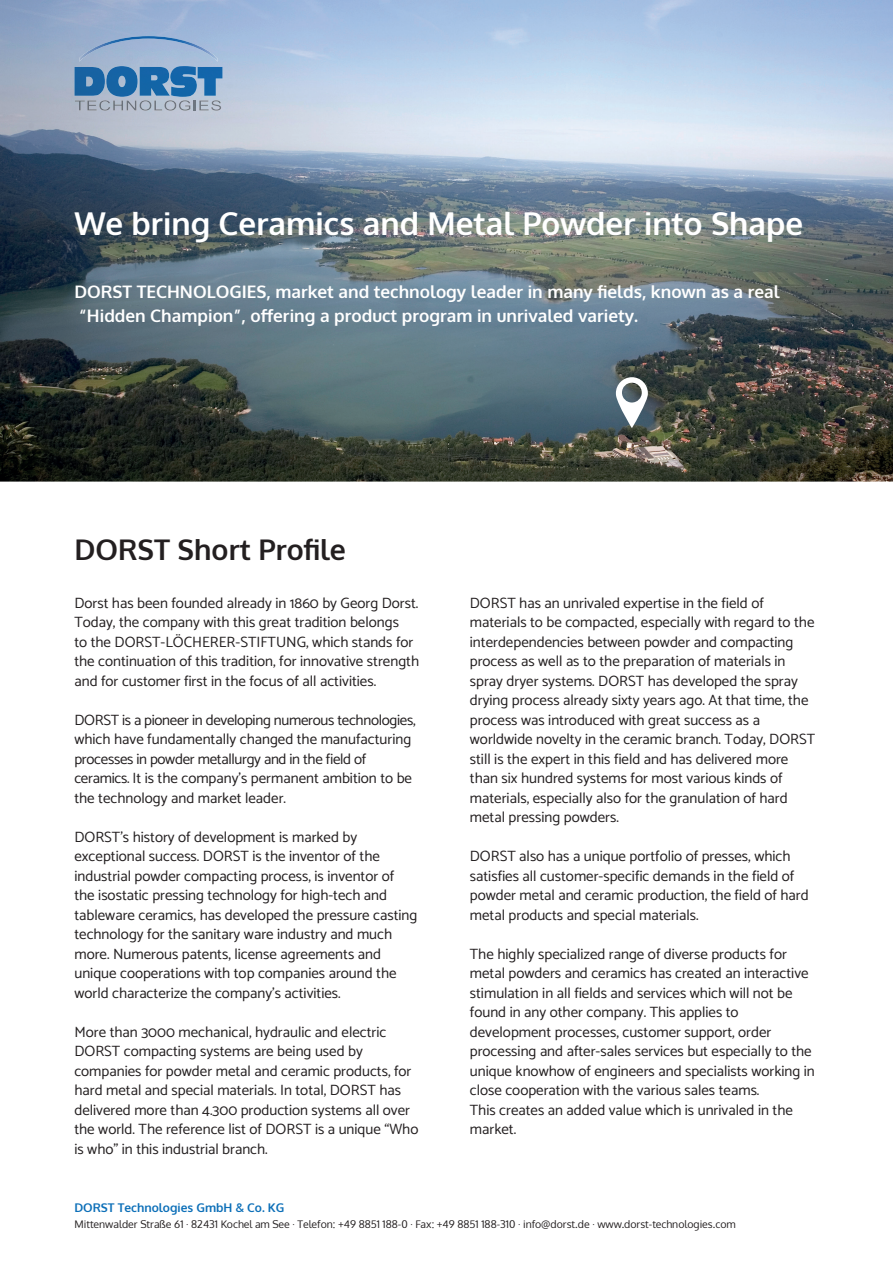
<style>
.page{position:relative;width:893px;height:1263px;background:#fff}
.page>*{position:absolute;margin:0;border:0;box-sizing:border-box;transform-origin:0 0}
.t1{font:700 31.5px "Oxygen";color:#fff}
.t2{font:700 28.5px "Oxygen";color:#231f20}
.t3{font:700 17.25px/24px "Oxygen";color:#fff}
.t4{font:100 15px/19.5px "Catamaran";color:#231f20}
.t5{font:700 12px "Oxygen";color:#0c6fb8}
.t6{font:10.5px "Oxygen";color:#231f20}
</style>
<div class="page">
<img style="left:0;top:0;width:893px;height:482px">
<img style="left:79px;top:36px;width:139px;height:26px">
<img style="left:74px;top:66px;width:64px;height:31px">
<img style="left:140px;top:66px;width:83px;height:31px">
<svg style="left:75px;top:100px;width:146px;height:11px;background:#a6aebb"></svg>
<svg style="left:616px;top:377px;width:32px;height:51px"></svg>
<h1 class="t1" style="left:74px;top:204px;width:730px">We bring Ceramics and Metal Powder into Shape</h1>
<p class="t3" style="left:74px;top:280px;width:707px">DORST TECHNOLOGIES, market and technology leader in many fields, known as a real “Hidden Champion”, offering a product program in unrivaled variety.</p>
<h2 class="t2" style="left:74px;top:532px;width:273px">DORST Short Profile</h2>
<p class="t4" style="left:74px;top:592px;width:346px">Dorst has been founded already in 1860 by Georg Dorst.<br>Today, the company with this great tradition belongs<br>to the DORST-LÖCHERER-STIFTUNG, which stands for the continuation of this tradition, for innovative strength and for customer first in the focus of all activities.</p>
<p class="t4" style="left:74px;top:709px;width:343px">DORST is a pioneer in developing numerous technologies, which have fundamentally changed the manufacturing processes in powder metallurgy and in the field of ceramics. It is the company’s permanent ambition to be the technology and market leader.</p>
<p class="t4" style="left:74px;top:826px;width:345px">DORST’s history of development is marked by exceptional success. DORST is the inventor of the industrial powder compacting process, is inventor of the isostatic pressing technology for high-tech and tableware ceramics, has developed the pressure casting technology for the sanitary ware industry and much more. Numerous patents, license agreements and unique cooperations with top companies around the world characterize the company’s activities.</p>
<p class="t4" style="left:74px;top:1021px;width:345px">More than 3000 mechanical, hydraulic and electric DORST compacting systems are being used by companies for powder metal and ceramic products, for hard metal and special materials. In total, DORST has delivered more than 4.300 production systems all over the world. The reference list of DORST is a unique “Who is who” in this industrial branch.</p>
<p class="t4" style="left:470px;top:592px;width:347px">DORST has an unrivaled expertise in the field of materials to be compacted, especially with regard to the interdependencies between powder and compacting process as well as to the preparation of materials in spray dryer systems. DORST has developed the spray drying process already sixty years ago. At that time, the process was introduced with great success as a worldwide novelty in the ceramic branch. Today, DORST still is the expert in this field and has delivered more than six hundred systems for most various kinds of materials, especially also for the granulation of hard metal pressing powders.</p>
<p class="t4" style="left:470px;top:846px;width:340px">DORST also has a unique portfolio of presses, which satisfies all customer-specific demands in the field of powder metal and ceramic production, the field of hard metal products and special materials.</p>
<p class="t4" style="left:470px;top:943px;width:346px">The highly specialized range of diverse products for metal powders and ceramics has created an interactive stimulation in all fields and services which will not be found in any other company. This applies to development processes, customer support, order processing and after-sales services but especially to the unique knowhow of engineers and specialists working in close cooperation with the various sales teams.<br>This creates an added value which is unrivaled in the market.</p>
<p class="t5" style="left:74px;top:1200px;width:211px">DORST Technologies GmbH &amp; Co. KG</p>
<p class="t6" style="left:74px;top:1217px;width:663px">Mittenwalder Straße 61 · 82431 Kochel am See · Telefon: +49 8851 188-0 · Fax: +49 8851 188-310 · info@dorst.de · www.dorst-technologies.com</p>
</div>
